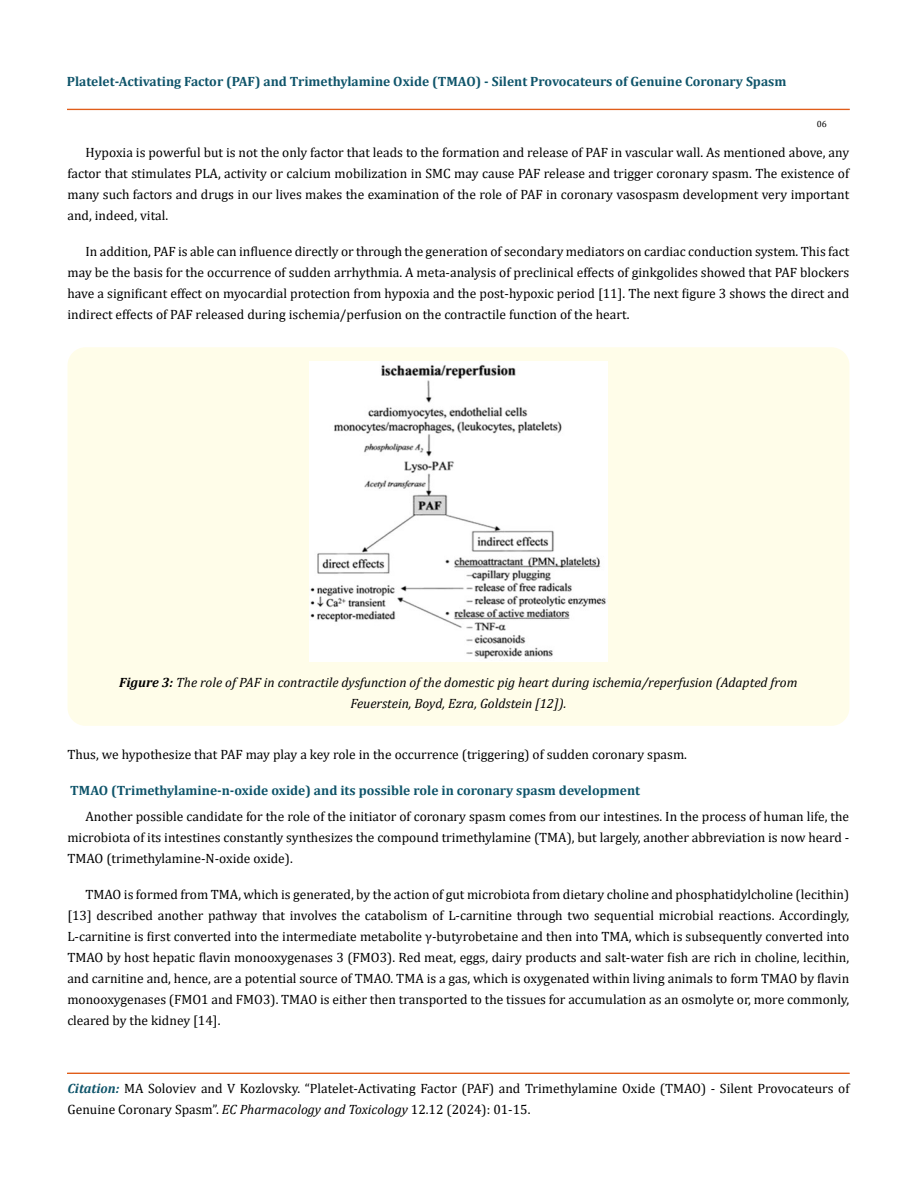
<style>
.page{position:relative;width:917px;height:1188px;background:#fff}
.page>*{position:absolute;margin:0;border:0;box-sizing:border-box;transform-origin:0 0}
.t1{font:13.5px/21px "Cambria";color:#000;text-align:justify}
.t2{font:700 13.5px "Cambria";color:#0e546a}
.t3{font:italic 13.5px/21px "Cambria";color:#000;text-align:center}
.t4{font:9px "Cambria";color:#000}
.s1{font-weight:700}
.s2{font-weight:700;font-style:italic;color:#0e546a}
.s3{font-style:italic}
</style>
<div class="page">
<div style="left:67px;top:109px;width:782px;height:1px;border:1px solid #e05d1a"></div>
<div style="left:67px;top:1073px;width:782px;height:1px;border:1px solid #e05d1a"></div>
<div style="left:68px;top:347px;width:781px;height:379px;background:#fffde9;border-radius:18px"></div>
<img style="left:309px;top:361px;width:298px;height:300px">
<p class="t2" style="left:67px;top:72px;width:721px">Platelet-Activating Factor (PAF) and Trimethylamine Oxide (TMAO) - Silent Provocateurs of Genuine Coronary Spasm</p>
<p class="t4" style="left:816px;top:118px;width:11px">06</p>
<p class="t1" style="left:68px;top:142px;width:783px;text-indent:18px">Hypoxia is powerful but is not the only factor that leads to the formation and release of PAF in vascular wall. As mentioned above, any factor that stimulates PLA, activity or calcium mobilization in SMC may cause PAF release and trigger coronary spasm. The existence of many such factors and drugs in our lives makes the examination of the role of PAF in coronary vasospasm development very important and, indeed, vital.</p>
<p class="t1" style="left:68px;top:241px;width:783px;text-indent:18px">In addition, PAF is able can influence directly or through the generation of secondary mediators on cardiac conduction system. This fact may be the basis for the occurrence of sudden arrhythmia. A meta-analysis of preclinical effects of ginkgolides showed that PAF blockers have a significant effect on myocardial protection from hypoxia and the post-hypoxic period [11]. The next figure 3 shows the direct and indirect effects of PAF released during ischemia/perfusion on the contractile function of the heart.</p>
<p class="t3" style="left:119px;top:671px;width:679px"><span class="s1">Figure 3:</span> The role of PAF in contractile dysfunction of the domestic pig heart during ischemia/reperfusion (Adapted from<br>Feuerstein, Boyd, Ezra, Goldstein [12]).</p>
<p class="t1" style="left:67px;top:744px;width:621px">Thus, we hypothesize that PAF may play a key role in the occurrence (triggering) of sudden coronary spasm.</p>
<p class="t2" style="left:70px;top:781px;width:571px">TMAO (Trimethylamine-n-oxide oxide) and its possible role in coronary spasm development</p>
<p class="t1" style="left:67px;top:806px;width:783px;text-indent:18px">Another possible candidate for the role of the initiator of coronary spasm comes from our intestines. In the process of human life, the microbiota of its intestines constantly synthesizes the compound trimethylamine (TMA), but largely, another abbreviation is now heard - TMAO (trimethylamine-N-oxide oxide).</p>
<p class="t1" style="left:67px;top:884px;width:783px;text-indent:18px">TMAO is formed from TMA, which is generated, by the action of gut microbiota from dietary choline and phosphatidylcholine (lecithin) [13] described another pathway that involves the catabolism of L-carnitine through two sequential microbial reactions. Accordingly, L-carnitine is first converted into the intermediate metabolite γ-butyrobetaine and then into TMA, which is subsequently converted into TMAO by host hepatic flavin monooxygenases 3 (FMO3). Red meat, eggs, dairy products and salt-water fish are rich in choline, lecithin, and carnitine and, hence, are a potential source of TMAO. TMA is a gas, which is oxygenated within living animals to form TMAO by flavin monooxygenases (FMO1 and FMO3). TMAO is either then transported to the tissues for accumulation as an osmolyte or, more commonly, cleared by the kidney [14].</p>
<p class="t1" style="left:68px;top:1078px;width:783px"><span class="s2">Citation:</span> MА Soloviev and V Kozlovsky. “Platelet-Activating Factor (PAF) and Trimethylamine Oxide (TMAO) - Silent Provocateurs of<br>Genuine Coronary Spasm”. <span class="s3">EC Pharmacology and Toxicology</span> 12.12 (2024): 01-15.</p>
</div>
